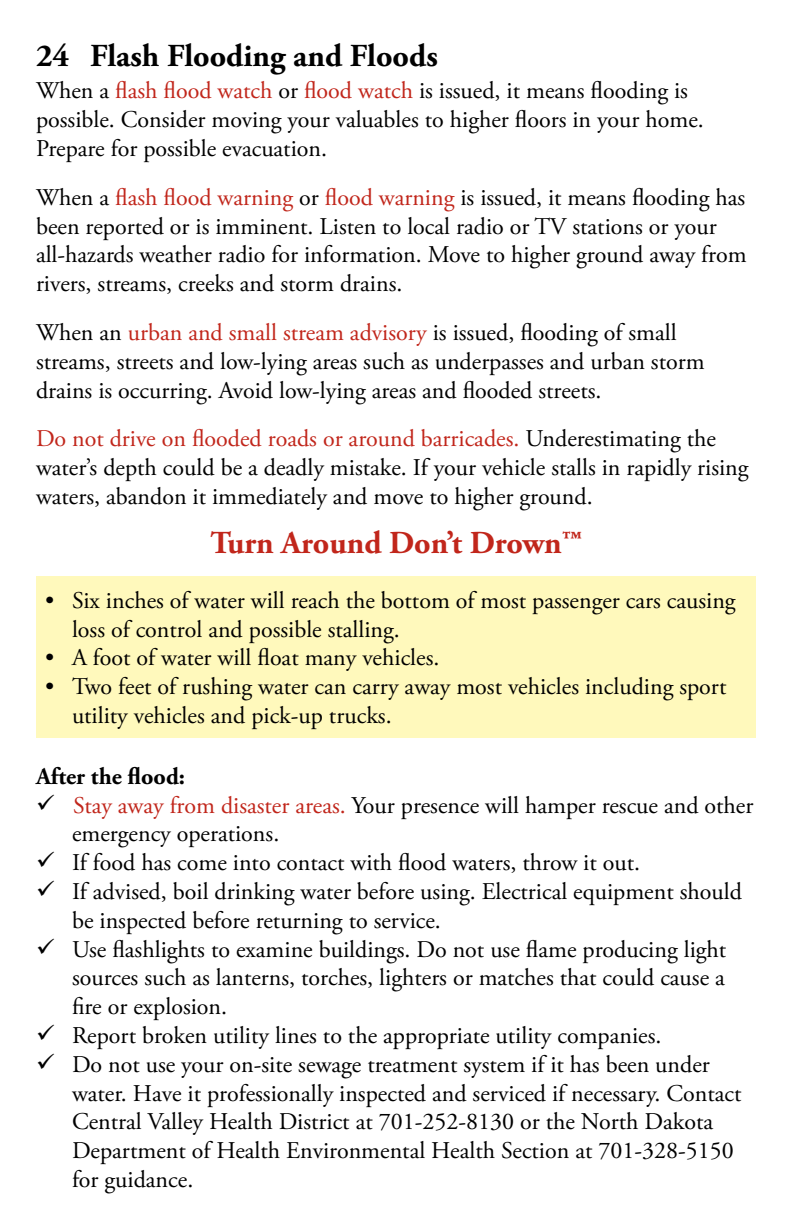
<style>
.page{position:relative;width:792px;height:1224px;background:#fff}
.page>*{position:absolute;margin:0;border:0;box-sizing:border-box;transform-origin:0 0}
.t1{font:700 32px "Adobe Garamond Pro";color:#000}
.t2{font:700 32px "Adobe Garamond Pro";letter-spacing:-.005em;color:#c1261b}
.t3{font:24px/28.8px "Adobe Garamond Pro";color:#000}
.s1{color:#c1261b}
.s2{font-weight:700}
</style>
<div class="page">
<div style="left:36px;top:576px;width:720px;height:161px;background:#fff9bc"></div>
<h1 class="t1" style="left:90px;top:37px;width:349px">Flash Flooding and Floods</h1>
<h1 class="t1" style="left:36px;top:37px;width:35px">24</h1>
<p class="t3" style="left:36px;top:77px;width:669px">When a <span class="s1">flash flood watch</span> or <span class="s1">flood watch</span> is issued, it means flooding is possible. Consider moving your valuables to higher floors in your home.<br>Prepare for possible evacuation.</p>
<p class="t3" style="left:36px;top:184px;width:712px">When a <span class="s1">flash flood warning</span> or <span class="s1">flood warning</span> is issued, it means flooding has been reported or is imminent. Listen to local radio or TV stations or your all-hazards weather radio for information. Move to higher ground away from rivers, streams, creeks and storm drains.</p>
<p class="t3" style="left:36px;top:319px;width:670px">When an <span class="s1">urban and small stream advisory</span> is issued, flooding of small streams, streets and low-lying areas such as underpasses and urban storm drains is occurring. Avoid low-lying areas and flooded streets.</p>
<p class="t3" style="left:36px;top:425px;width:714px"><span class="s1">Do not drive on flooded roads or around barricades.</span> Underestimating the water’s depth could be a deadly mistake. If your vehicle stalls in rapidly rising waters, abandon it immediately and move to higher ground.</p>
<h1 class="t2" style="left:211px;top:524px;width:372px">Turn Around Don’t Drown™</h1>
<p class="t3" style="left:72px;top:587px;width:665px;text-indent:-27px">• Six inches of water will reach the bottom of most passenger cars causing loss of control and possible stalling.</p>
<p class="t3" style="left:45px;top:644px;width:396px">• A foot of water will float many vehicles.</p>
<p class="t3" style="left:72px;top:673px;width:656px;text-indent:-27px">• Two feet of rushing water can carry away most vehicles including sport utility vehicles and pick-up trucks.</p>
<p class="t3" style="left:72px;top:763px;width:683px;text-indent:-36px"><span class="s2">After the flood:<br></span><span class="s1">Stay away from disaster areas.</span> Your presence will hamper rescue and other emergency operations.<br>If food has come into contact with flood waters, throw it out.<br>If advised, boil drinking water before using. Electrical equipment should be inspected before returning to service.<br>Use flashlights to examine buildings. Do not use flame producing light sources such as lanterns, torches, lighters or matches that could cause a fire or explosion.<br>Report broken utility lines to the appropriate utility companies.<br>Do not use your on-site sewage treatment system if it has been under water. Have it professionally inspected and serviced if necessary. Contact Central Valley Health District at 701-252-8130 or the North Dakota Department of Health Environmental Health Section at 701-328-5150 for guidance.</p>
</div>
